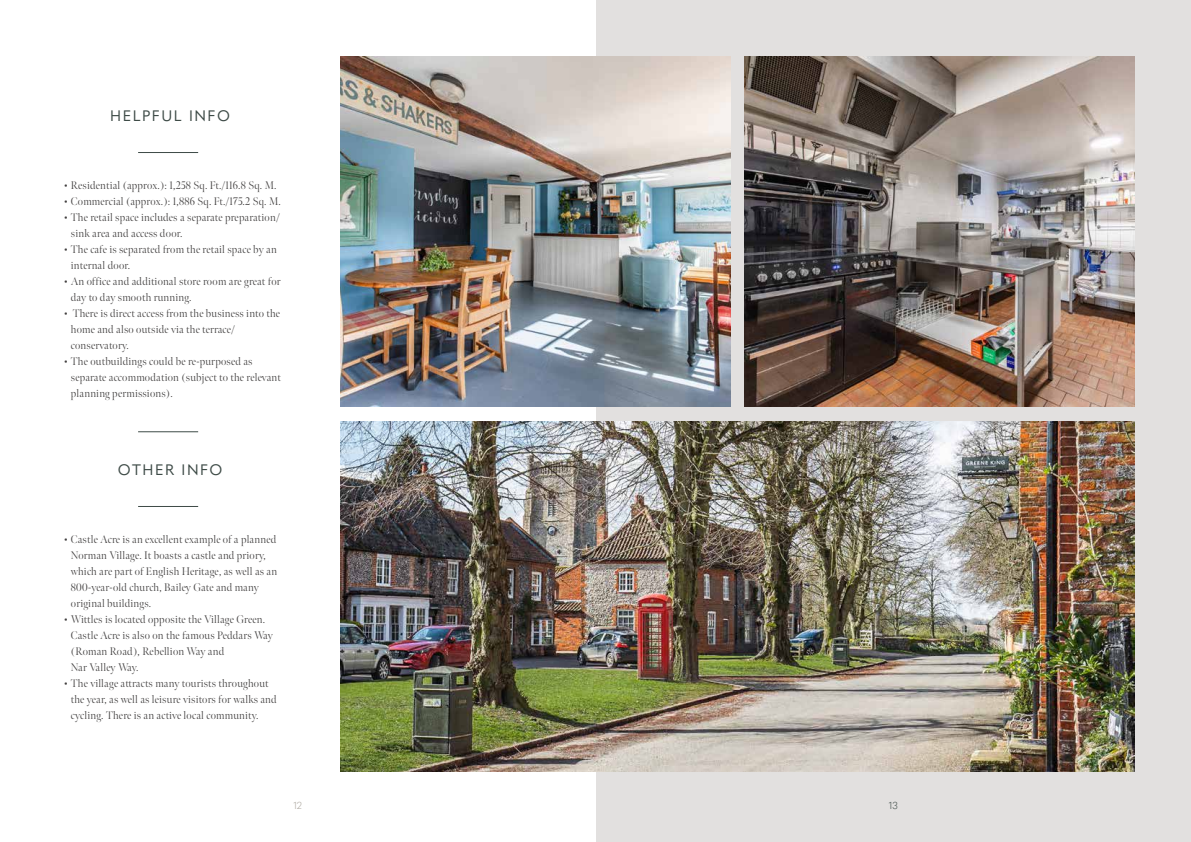
<style>
.page{position:relative;width:1191px;height:842px;background:#fff}
.page>*{position:absolute;margin:0;border:0;box-sizing:border-box;transform-origin:0 0}
.t1{font:15px "Quasimoda";letter-spacing:.1em;color:#3e4b47}
.t2{font:300 11px/16px "Meno Banner";letter-spacing:.02em;color:#434141}
.t3{font:300 10px "Quasimoda";color:#ada8a0}
.t4{font:300 10px "Quasimoda";color:#3e4b47}
</style>
<div class="page">
<div style="left:595px;top:0;width:596px;height:842px;background:#e2e0df"></div>
<hr style="left:138px;top:152px;width:60px;height:1px;background:#3e4b47">
<hr style="left:138px;top:506px;width:60px;height:1px;background:#3e4b47">
<hr style="left:138px;top:431px;width:60px;height:1px;background:#3e4b47">
<img style="left:340px;top:57px;width:390px;height:350px">
<img style="left:340px;top:421px;width:794px;height:350px">
<img style="left:744px;top:57px;width:390px;height:350px">
<h1 class="t1" style="left:110px;top:104px;width:121px">HELPFUL INFO</h1>
<p class="t2" style="left:64px;top:177px;width:214px">• Residential (approx.): 1,258 Sq. Ft./116.8 Sq. M.</p>
<p class="t2" style="left:64px;top:193px;width:219px">• Commercial (approx.): 1,886 Sq. Ft./175.2 Sq. M.</p>
<p class="t2" style="left:71px;top:209px;width:211px;text-indent:-7px">• The retail space includes a separate preparation/ sink area and access door.</p>
<p class="t2" style="left:71px;top:241px;width:207px;text-indent:-7px">• The cafe is separated from the retail space by an internal door.</p>
<p class="t2" style="left:71px;top:273px;width:211px;text-indent:-7px">• An office and additional store room are great for day to day smooth running.</p>
<p class="t2" style="left:71px;top:305px;width:211px;text-indent:-7px">• There is direct access from the business into the home and also outside via the terrace/ conservatory.</p>
<p class="t2" style="left:71px;top:353px;width:211px;text-indent:-7px">• The outbuildings could be re-purposed as separate accommodation (subject to the relevant planning permissions).</p>
<h1 class="t1" style="left:118px;top:458px;width:106px">OTHER INFO</h1>
<p class="t2" style="left:71px;top:531px;width:208px;text-indent:-7px">• Castle Acre is an excellent example of a planned Norman Village. It boasts a castle and priory, which are part of English Heritage, as well as an 800-year-old church, Bailey Gate and many original buildings.</p>
<p class="t2" style="left:71px;top:611px;width:203px;text-indent:-7px">• Wittles is located opposite the Village Green.<br>Castle Acre is also on the famous Peddars Way (Roman Road), Rebellion Way and<br>Nar Valley Way.</p>
<p class="t2" style="left:71px;top:675px;width:207px;text-indent:-7px">• The village attracts many tourists throughout the year, as well as leisure visitors for walks and cycling. There is an active local community.</p>
<p class="t3" style="left:293px;top:798px;width:10px">12</p>
<p class="t4" style="left:888px;top:798px;width:10px">13</p>
</div>
